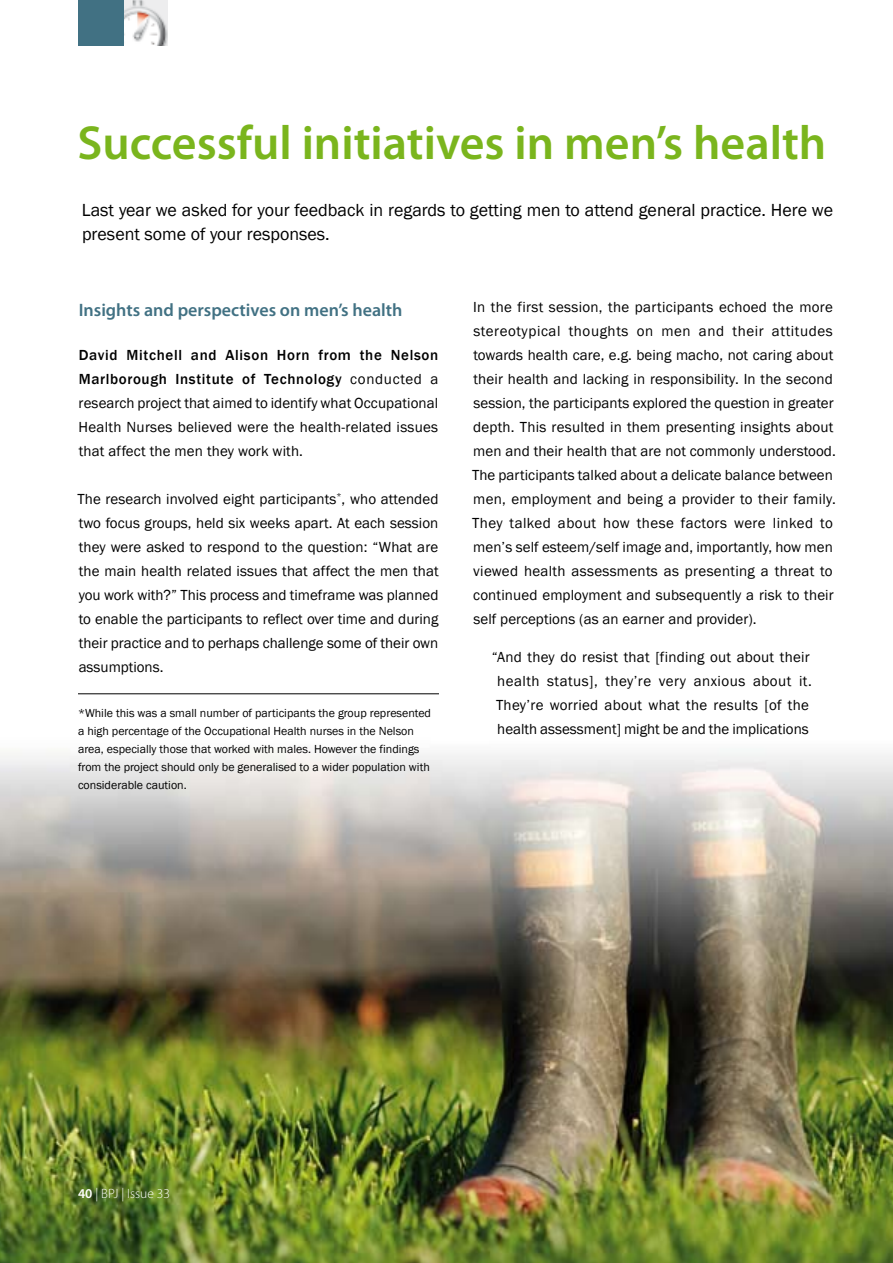
<style>
.page{position:relative;width:893px;height:1263px;background:#fff}
.page>*{position:absolute;margin:0;border:0;box-sizing:border-box;transform-origin:0 0}
.t1{font:600 48px "Myriad Pro";color:#7ab51d}
.t2{font:18px/24px "Franklin Gothic";color:#000}
.t3{font:600 18px "Myriad Pro";color:#417183}
.t4{font:15px/24px "Franklin Gothic";letter-spacing:.01em;color:#000;text-align:justify}
.t5{font:300 13.5px "Myriad Pro";color:#fff}
.t6{font:12px/18px "Franklin Gothic";color:#000}
.s1{font-weight:500}
.s2{font-weight:600}
</style>
<div class="page">
<img style="left:0;top:749px;width:893px;height:514px">
<img style="left:123px;top:0;width:44px;height:45px">
<div style="left:78px;top:0;width:45px;height:45px;background:#417183"></div>
<hr style="left:78px;top:693px;width:361px;height:1px;background:#000">
<h1 class="t1" style="left:77px;top:112px;width:750px">Successful initiatives in men’s health</h1>
<p class="t2" style="left:82px;top:199px;width:753px">Last year we asked for your feedback in regards to getting men to attend general practice. Here we present some of your responses.</p>
<p class="t3" style="left:79px;top:299px;width:325px">Insights and perspectives on men’s health</p>
<p class="t4" style="left:79px;top:343px;width:361px"><span class="s1">David Mitchell and Alison Horn from the Nelson Marlborough Institute of Technology</span> conducted a research project that aimed to identify what Occupational Health Nurses believed were the health-related issues that affect the men they work with.</p>
<p class="t4" style="left:77px;top:487px;width:363px">The research involved eight participants<sup>*</sup>, who attended two focus groups, held six weeks apart. At each session they were asked to respond to the question: “What are the main health related issues that affect the men that you work with?” This process and timeframe was planned to enable the participants to reflect over time and during their practice and to perhaps challenge some of their own assumptions.</p>
<p class="t6" style="left:78px;top:705px;width:355px">*While this was a small number of participants the group represented a high percentage of the Occupational Health nurses in the Nelson area, especially those that worked with males. However the findings from the project should only be generalised to a wider population with considerable caution.</p>
<p class="t4" style="left:472px;top:295px;width:365px;text-align:left">In the first session, the participants echoed the more stereotypical thoughts on men and their attitudes towards health care, e.g. being macho, not caring about their health and lacking in responsibility. In the second session, the participants explored the question in greater depth. This resulted in them presenting insights about men and their health that are not commonly understood.<br>The participants talked about a delicate balance between men, employment and being a provider to their family.<br>They talked about how these factors were linked to men’s self esteem/self image and, importantly, how men viewed health assessments as presenting a threat to continued employment and subsequently a risk to their self perceptions (as an earner and provider).</p>
<p class="t4" style="left:492px;top:645px;width:322px;text-align:left">“And they do resist that [finding out about their health status], they’re very anxious about it.<br>They’re worried about what the results [of the health assessment] might be and the implications</p>
<p class="t5" style="left:78px;top:1186px;width:94px"><span class="s2">40</span> | BPJ | Issue 33</p>
</div>
